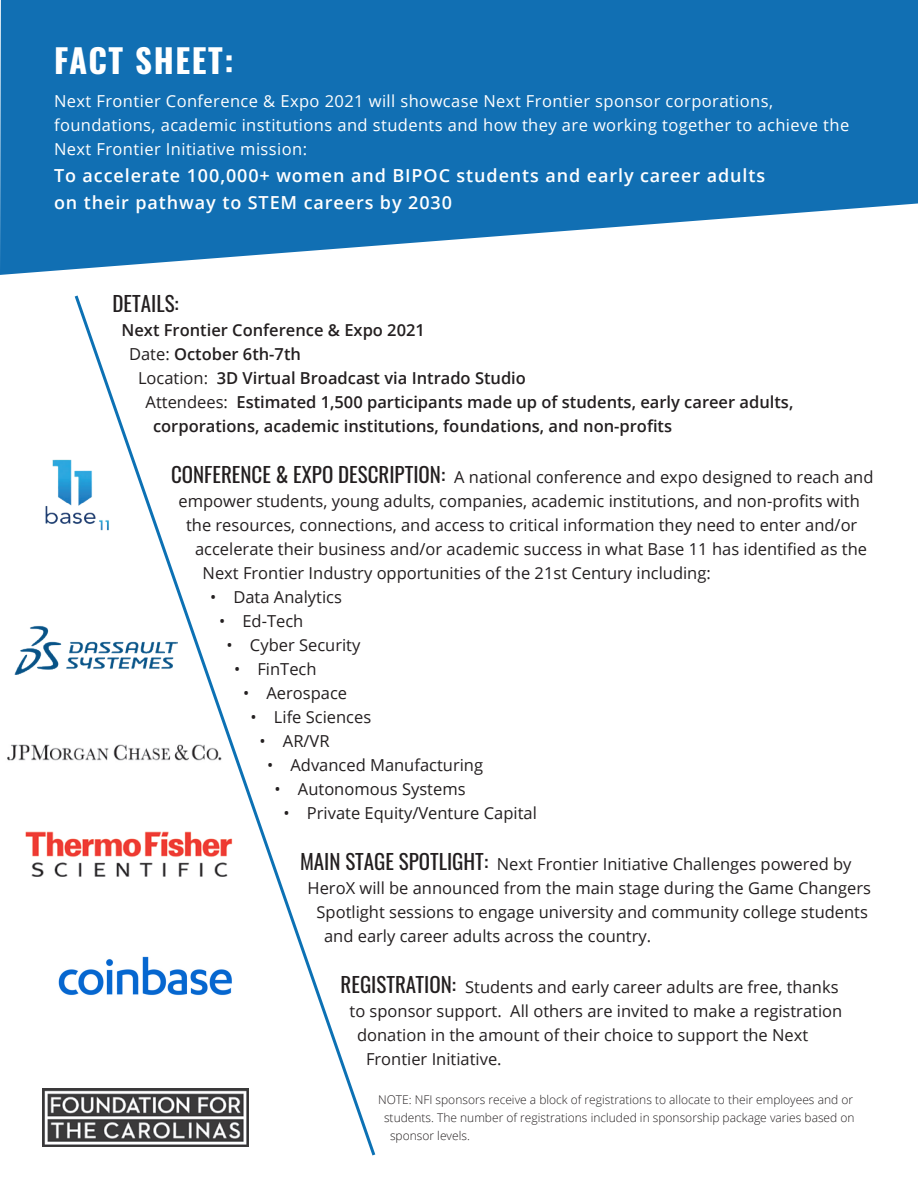
<style>
.page{position:relative;width:918px;height:1188px;background:#fff}
.page>*{position:absolute;margin:0;border:0;box-sizing:border-box;transform-origin:0 0}
.t1{font:700 33px "Oswald";letter-spacing:.05em;color:#fff}
.t2{font:21px "Oswald";color:#231f20}
.t3{font:600 18px/27px "Open Sans";letter-spacing:.05em;color:#fff}
.t4{font:16.5px "Open Sans";color:#231f20}
.t5{font:600 16.5px "Open Sans";color:#231f20}
.t6{font:16.5px/24px "Open Sans";letter-spacing:.025em;color:#fff}
.t7{font:300 12px "Open Sans";color:#231f20}
.s1{font-weight:400}
.s2{font-family:"Oswald";font-size:21px}
</style>
<div class="page">
<svg style="left:74px;top:295px;width:302px;height:861px"></svg>
<svg style="left:0;top:0;width:918px;height:275px;background:#3082bd"></svg>
<img style="left:45px;top:455px;width:75px;height:79px">
<img style="left:43px;top:1088px;width:206px;height:59px">
<img style="left:15px;top:625px;width:163px;height:50px">
<img style="left:7px;top:742px;width:218px;height:21px">
<img style="left:25px;top:832px;width:210px;height:45px">
<img style="left:58px;top:950px;width:196px;height:53px">
<h1 class="t1" style="left:54px;top:43px;width:181px">FACT SHEET:</h1>
<p class="t6" style="left:54px;top:88px;width:797px">Next Frontier Conference &amp; Expo 2021 will showcase Next Frontier sponsor corporations, foundations, academic institutions and students and how they are working together to achieve the<br>Next Frontier Initiative mission:</p>
<p class="t3" style="left:54px;top:161px;width:713px">To accelerate 100,000+ women and BIPOC students and early career adults on their pathway to STEM careers by 2030</p>
<p class="t2" style="left:113px;top:285px;width:68px">DETAILS:</p>
<p class="t5" style="left:122px;top:319px;width:305px">Next Frontier Conference &amp; Expo 2021</p>
<p class="t5" style="left:129px;top:343px;width:173px"><span class="s1">Date:</span> October 6th-7th</p>
<p class="t5" style="left:138px;top:367px;width:389px"><span class="s1">Location:</span> 3D Virtual Broadcast via Intrado Studio</p>
<p class="t5" style="left:146px;top:391px;width:649px"><span class="s1">Attendees:</span> Estimated 1,500 participants made up of students, early career adults,</p>
<p class="t5" style="left:153px;top:415px;width:521px">corporations, academic institutions, foundations, and non-profits</p>
<p class="t4" style="left:171px;top:466px;width:704px"><span class="s2">CONFERENCE &amp; EXPO DESCRIPTION:</span> A national conference and expo designed to reach and</p>
<p class="t4" style="left:179px;top:490px;width:683px">empower students, young adults, companies, academic institutions, and non-profits with</p>
<p class="t4" style="left:186px;top:514px;width:673px">the resources, connections, and access to critical information they need to enter and/or</p>
<p class="t4" style="left:195px;top:538px;width:674px">accelerate their business and/or academic success in what Base 11 has identified as the</p>
<p class="t4" style="left:203px;top:562px;width:510px">Next Frontier Industry opportunities of the 21st Century including:</p>
<p class="t4" style="left:210px;top:586px;width:133px">• Data Analytics</p>
<p class="t4" style="left:219px;top:610px;width:86px">• Ed-Tech</p>
<p class="t4" style="left:227px;top:634px;width:135px">• Cyber Security</p>
<p class="t4" style="left:234px;top:658px;width:84px">• FinTech</p>
<p class="t4" style="left:243px;top:682px;width:106px">• Aerospace</p>
<p class="t4" style="left:251px;top:706px;width:122px">• Life Sciences</p>
<p class="t4" style="left:260px;top:730px;width:72px">• AR/VR</p>
<p class="t4" style="left:267px;top:754px;width:218px">• Advanced Manufacturing</p>
<p class="t4" style="left:275px;top:778px;width:192px">• Autonomous Systems</p>
<p class="t4" style="left:284px;top:802px;width:255px">• Private Equity/Venture Capital</p>
<p class="t4" style="left:300px;top:853px;width:553px"><span class="s2">MAIN STAGE SPOTLIGHT:</span> Next Frontier Initiative Challenges powered by</p>
<p class="t4" style="left:308px;top:877px;width:565px">HeroX will be announced from the main stage during the Game Changers</p>
<p class="t4" style="left:317px;top:901px;width:553px">Spotlight sessions to engage university and community college students</p>
<p class="t4" style="left:324px;top:925px;width:329px">and early career adults across the country.</p>
<p class="t4" style="left:341px;top:976px;width:500px"><span class="s2">REGISTRATION:</span> Students and early career adults are free, thanks</p>
<p class="t4" style="left:350px;top:1000px;width:494px">to sponsor support. All others are invited to make a registration</p>
<p class="t4" style="left:357px;top:1024px;width:453px">donation in the amount of their choice to support the Next</p>
<p class="t4" style="left:366px;top:1048px;width:137px">Frontier Initiative.</p>
<p class="t7" style="left:378px;top:1091px;width:477px">NOTE: NFI sponsors receive a block of registrations to allocate to their employees and or</p>
<p class="t7" style="left:384px;top:1109px;width:472px">students. The number of registrations included in sponsorship package varies based on</p>
<p class="t7" style="left:390px;top:1127px;width:81px">sponsor levels.</p>
</div>
